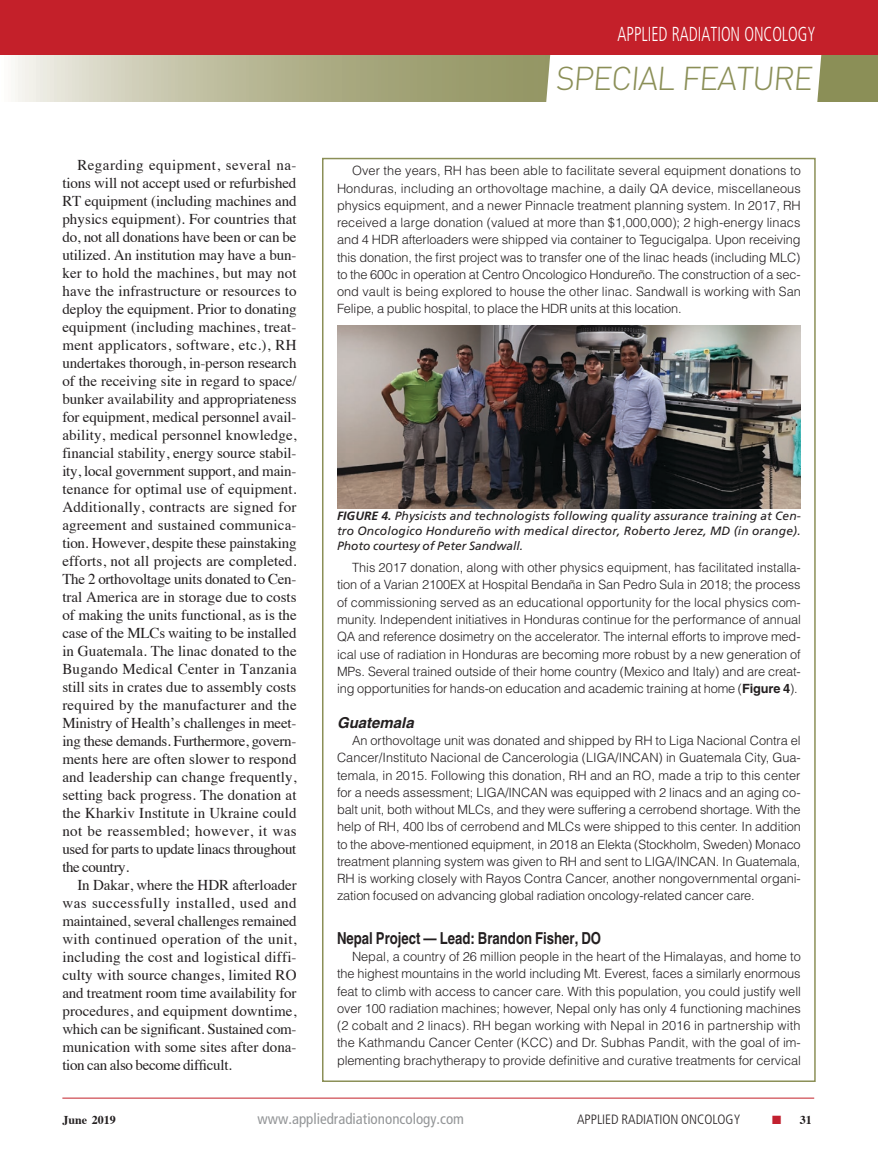
<style>
.page{position:relative;width:878px;height:1175px;background:#fff}
.page>*{position:absolute;margin:0;border:0;box-sizing:border-box;transform-origin:0 0}
.t1{font:300 32.7px "DIN";color:#8b8f57}
.t2{font:300 condensed 20.25px "Frutiger";color:#fff;scale:.8 1}
.Article_subhead{font:700 16.5px "Helvetica";color:#231f20;scale:.8 1}
.Article_body_copy{font:15px/18px "Times";letter-spacing:-.02em;color:#231f20;text-align:justify}
.t3{font:condensed 15px "Frutiger";color:#949698}
.sidebar_2nd_subhead{font:italic 700 15px "Helvetica";color:#231f20}
.t4{font:300 condensed 13.5px "Frutiger";color:#231f20}
.sidebar{font:300 12.75px/17.2px "Helvetica";letter-spacing:-.01em;color:#231f20;text-align:justify}
.ARO_fig_caption{font:italic 12px/15px "Frutiger";color:#231f20;text-align:justify}
.t5{font:700 12px "Times";color:#231f20}
.s1{font-weight:700}
.s2{color:#c2202f}
</style>
<div class="page">
<svg style="left:15px;top:55px;width:863px;height:46px;background:#b4b491"></svg>
<svg style="left:545px;top:55px;width:276px;height:47px"></svg>
<div style="left:0;top:0;width:878px;height:55px;background:#c4202a"></div>
<hr style="left:62px;top:1097px;width:752px;height:1px;background:#c4202a">
<img style="left:337px;top:325px;width:463px;height:183px">
<h2 class="t2" style="left:617px;top:22px;width:249px">APPLIED RADIATION ONCOLOGY</h2>
<p class="Article_body_copy" style="left:62px;top:154px;width:236px;text-indent:15px">Regarding equipment, several na&shy;tions will not accept used or refurbished RT equipment (including machines and physics equipment). For countries that do, not all donations have been or can be utilized. An institution may have a bun&shy;ker to hold the machines, but may not have the infrastructure or resources to deploy the equipment. Prior to donating equipment (including machines, treat&shy;ment applicators, software, etc.), RH undertakes thorough, in-person research of the receiving site in regard to space/ bunker availability and appropriateness for equipment, medical personnel avail&shy;ability, medical personnel knowledge, financial stability, energy source stabil&shy;ity, local government support, and main&shy;tenance for optimal use of equipment.<br>Additionally, contracts are signed for agreement and sustained communica&shy;tion. However, despite these painstaking efforts, not all projects are completed.<br>The 2 orthovoltage units donated to Cen&shy;tral America are in storage due to costs of making the units functional, as is the case of the MLCs waiting to be installed in Guatemala. The linac donated to the Bugando Medical Center in Tanzania still sits in crates due to assembly costs required by the manufacturer and the Ministry of Health’s challenges in meet&shy;ing these demands. Furthermore, govern&shy;ments here are often slower to respond and leadership can change frequently, setting back progress. The donation at the Kharkiv Institute in Ukraine could not be reassembled; however, it was used for parts to update linacs throughout the country.</p>
<p class="Article_body_copy" style="left:62px;top:874px;width:236px;text-indent:15px">In Dakar, where the HDR afterloader was successfully installed, used and maintained, several challenges remained with continued operation of the unit, including the cost and logistical diffi&shy;culty with source changes, limited RO and treatment room time availability for procedures, and equipment downtime, which can be significant. Sustained com&shy;munication with some sites after dona&shy;tion can also become difficult.</p>
<h1 class="t1" style="left:555px;top:58px;width:262px">SPECIAL FEATURE</h1>
<p class="sidebar" style="left:337px;top:162px;width:465px;text-indent:15px">Over the years, RH has been able to facilitate several equipment donations to Honduras, including an orthovoltage machine, a daily QA device, miscellaneous physics equipment, and a newer Pinnacle treatment planning system. In 2017, RH received a large donation (valued at more than $1,000,000); 2 high-energy linacs and 4 HDR afterloaders were shipped via container to Tegucigalpa. Upon receiving this donation, the first project was to transfer one of the linac heads (including MLC) to the 600c in operation at Centro Oncologico Hondureño. The construction of a sec&shy;ond vault is being explored to house the other linac. Sandwall is working with San Felipe, a public hospital, to place the HDR units at this location.</p>
<p class="ARO_fig_caption" style="left:337px;top:508px;width:465px"><span class="s1">FIGURE 4.</span> Physicists and technologists following quality assurance training at Cen&shy;tro Oncologico Hondureño with medical director, Roberto Jerez, MD (in orange).<br>Photo courtesy of Peter Sandwall.</p>
<p class="sidebar" style="left:337px;top:558px;width:465px;text-indent:15px">This 2017 donation, along with other physics equipment, has facilitated installa&shy;tion of a Varian 2100EX at Hospital Bendaña in San Pedro Sula in 2018; the process of commissioning served as an educational opportunity for the local physics com&shy;munity. Independent initiatives in Honduras continue for the performance of annual QA and reference dosimetry on the accelerator. The internal efforts to improve med&shy;ical use of radiation in Honduras are becoming more robust by a new generation of MPs. Several trained outside of their home country (Mexico and Italy) and are creat&shy;ing opportunities for hands-on education and academic training at home (<span class="s1">Figure 4</span>).</p>
<p class="sidebar_2nd_subhead" style="left:337px;top:713px;width:78px">Guatemala</p>
<p class="sidebar" style="left:337px;top:731px;width:465px;text-indent:15px">An orthovoltage unit was donated and shipped by RH to Liga Nacional Contra el Cancer/Instituto Nacional de Cancerologia (LIGA/INCAN) in Guatemala City, Gua&shy;temala, in 2015. Following this donation, RH and an RO, made a trip to this center for a needs assessment; LIGA/INCAN was equipped with 2 linacs and an aging co&shy;balt unit, both without MLCs, and they were suffering a cerrobend shortage. With the help of RH, 400 lbs of cerrobend and MLCs were shipped to this center. In addition to the above-mentioned equipment, in 2018 an Elekta (Stockholm, Sweden) Monaco treatment planning system was given to RH and sent to LIGA/INCAN. In Guatemala, RH is working closely with Rayos Contra Cancer, another nongovernmental organi&shy;zation focused on advancing global radiation oncology-related cancer care.</p>
<p class="Article_subhead" style="left:337px;top:928px;width:332px">Nepal Project — Lead: Brandon Fisher, DO</p>
<p class="sidebar" style="left:337px;top:947px;width:465px;text-indent:15px">Nepal, a country of 26 million people in the heart of the Himalayas, and home to the highest mountains in the world including Mt. Everest, faces a similarly enormous feat to climb with access to cancer care. With this population, you could justify well over 100 radiation machines; however, Nepal only has only 4 functioning machines (2 cobalt and 2 linacs). RH began working with Nepal in 2016 in partnership with the Kathmandu Cancer Center (KCC) and Dr. Subhas Pandit, with the goal of im&shy;plementing brachytherapy to provide definitive and curative treatments for cervical</p>
<p class="t5" style="left:62px;top:1108px;width:55px">June 2019</p>
<p class="t3" style="left:257px;top:1110px;width:208px">www.appliedradiationoncology.com</p>
<p class="t4" style="left:577px;top:1112px;width:165px">APPLIED RADIATION ONCOLOGY</p>
<p class="t5" style="left:772px;top:1108px;width:41px"><span class="s2">■</span> 31</p>
</div>
